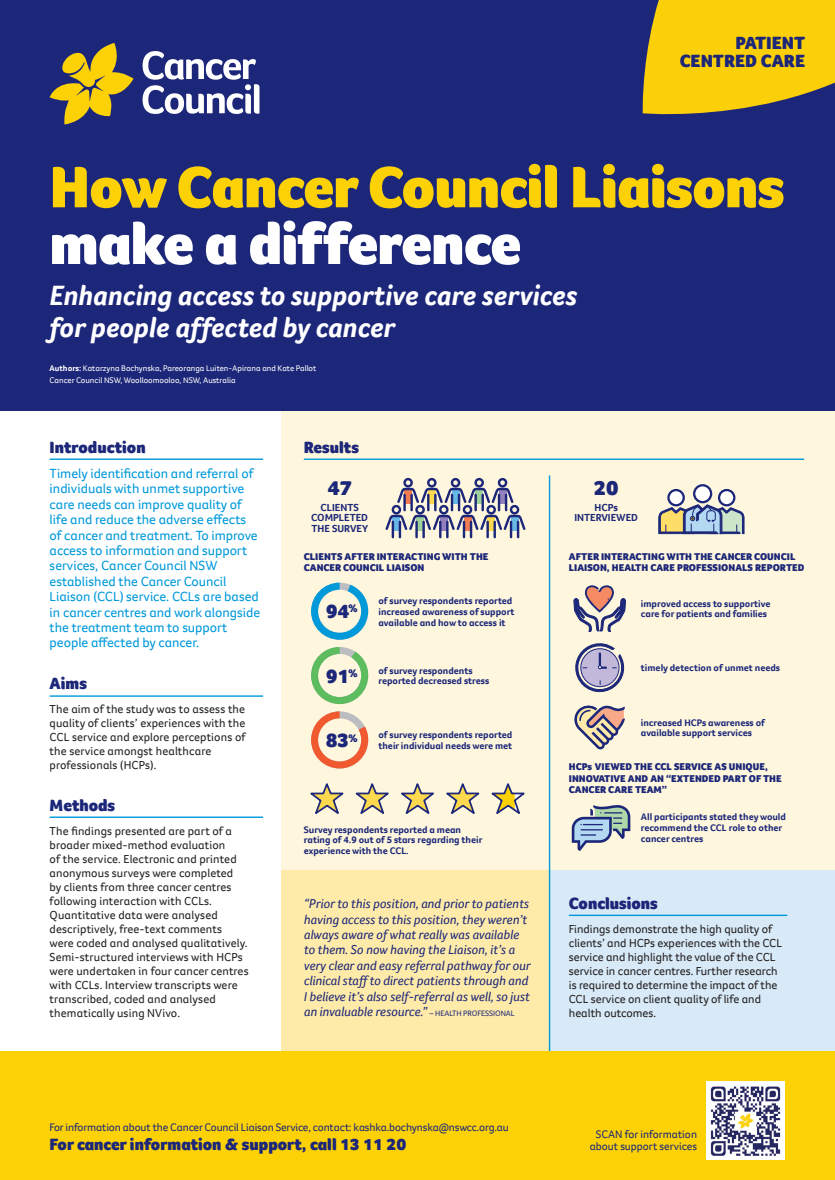
<style>
.page{position:relative;width:835px;height:1180px;background:#fff}
.page>*{position:absolute;margin:0;border:0;box-sizing:border-box;transform-origin:0 0}
.Body_copy{font:900 59.85px/56.7px "Foco CC";letter-spacing:-.01em;color:#fcd207}
.Body_copy-2{font:italic 700 28.7px/31.5px "Foco CC";color:#fff}
.t1{font:900 21px "Foco CC";color:#1d2779}
.t2{font:900 20.16px "Foco CC";color:#1d2779}
.t3{font:900 18.2px/17.8px "Foco CC";color:#1d2779;text-align:right}
.B_head{font:900 16.8px "Foco CC";color:#1d2779}
.Body_copy-3{font:13.65px/15.4px "Foco CC";color:#0099da}
.Body_copy-4{font:italic 13.3px/15.4px "Foco CC";letter-spacing:-.005em;color:#1d2779}
.Body_copy-5{font:11.9px/14px "Foco CC";letter-spacing:.01em;color:#231f20}
.Body_copy-6{font:11.2px/11.9px "Foco CC";letter-spacing:-.01em;color:#1d2779;text-align:center}
.t4{font:900 11.2px "Foco CC";color:#1d2779}
.t5{font:700 10.5px/10.8px "Foco CC";color:#1d2779;text-align:center}
.subhead{font:900 10.15px/11.2px "Foco CC";color:#1d2779}
.infographic_copy{font:700 9.8px/10.8px "Foco CC";color:#1d2779}
.Authors{font:8.4px "Foco CC";color:#fff}
.s1{color:#fff}
.s2{font-weight:700}
.s3{font-style:normal;font-size:8.05px}
</style>
<div class="page">
<div style="left:282px;top:619px;width:308px;height:561px;background:#feeba9"></div>
<div style="left:549px;top:619px;width:285px;height:561px;background:#d8eaf7"></div>
<div style="left:281px;top:264px;width:553px;height:606px;background:#fef7dd"></div>
<hr style="left:548px;top:475px;width:2px;height:584px;background:#0099da">
<div style="left:0;top:0;width:834px;height:410px;background:#1d2779"></div>
<svg style="left:50px;top:43px;width:83px;height:81px"></svg>
<svg style="left:142px;top:51px;width:117px;height:63px"></svg>
<svg style="left:642px;top:0;width:192px;height:115px"></svg>
<div style="left:0;top:1052px;width:834px;height:128px;background:#fcd207"></div>
<hr style="left:50px;top:458px;width:213px;height:2px;background:#0099da">
<hr style="left:50px;top:695px;width:213px;height:2px;background:#0099da">
<hr style="left:50px;top:816px;width:213px;height:2px;background:#0099da">
<hr style="left:304px;top:458px;width:500px;height:2px;background:#0099da">
<svg style="left:385px;top:477px;width:141px;height:62px"></svg>
<svg style="left:311px;top:582px;width:57px;height:58px"></svg>
<svg style="left:311px;top:647px;width:57px;height:57px"></svg>
<svg style="left:311px;top:711px;width:57px;height:57px"></svg>
<svg style="left:310px;top:783px;width:215px;height:31px"></svg>
<svg style="left:573px;top:585px;width:52px;height:47px"></svg>
<svg style="left:575px;top:643px;width:49px;height:50px"></svg>
<svg style="left:574px;top:705px;width:51px;height:44px"></svg>
<svg style="left:571px;top:805px;width:59px;height:46px"></svg>
<svg style="left:719px;top:490px;width:15px;height:15px"></svg>
<div style="left:717px;top:489px;width:18px;height:17px;border:2px solid #1d2779;border-radius:50%"></div>
<div style="left:668px;top:490px;width:15px;height:15px;background:#fff;border-radius:50%"></div>
<div style="left:667px;top:489px;width:17px;height:17px;border:2px solid #1d2779;border-radius:50%"></div>
<svg style="left:694px;top:485px;width:17px;height:17px"></svg>
<div style="left:693px;top:484px;width:19px;height:19px;border:2px solid #1d2779;border-radius:50%"></div>
<svg style="left:658px;top:504px;width:87px;height:30px"></svg>
<hr style="left:568px;top:914px;width:219px;height:2px;background:#0099da">
<img style="left:706px;top:1081px;width:78px;height:78px">
<h3 class="t3" style="left:679px;top:34px;width:127px">PATIENT<br>CENTRED CARE</h3>
<p class="Body_copy" style="left:50px;top:158px;width:736px">How Cancer Council Liaisons <span class="s1">make a difference</span></p>
<p class="Body_copy-2" style="left:50px;top:280px;width:529px">Enhancing access to supportive care services for people affected by cancer</p>
<p class="Authors" style="left:50px;top:363px;width:268px"><span class="s2">Authors:</span> Katarzyna Bochynska, Pareoranga Luiten-Apirana and Kate Pallot</p>
<p class="Authors" style="left:50px;top:375px;width:187px">Cancer Council NSW, Woolloomooloo, NSW, Australia</p>
<h2 class="B_head" style="left:50px;top:436px;width:97px">Introduction</h2>
<p class="Body_copy-3" style="left:50px;top:465px;width:212px">Timely identification and referral of individuals with unmet supportive care needs can improve quality of life and reduce the adverse effects of cancer and treatment. To improve access to information and support services, Cancer Council NSW established the Cancer Council Liaison (CCL) service. CCLs are based in cancer centres and work alongside the treatment team to support people affected by cancer.</p>
<h2 class="B_head" style="left:50px;top:672px;width:39px">Aims</h2>
<p class="Body_copy-5" style="left:50px;top:702px;width:198px">The aim of the study was to assess the quality of clients’ experiences with the CCL service and explore perceptions of the service amongst healthcare professionals (HCPs).</p>
<h2 class="B_head" style="left:50px;top:794px;width:67px">Methods</h2>
<p class="Body_copy-5" style="left:50px;top:823px;width:200px">The findings presented are part of a broader mixed-method evaluation<br>of the service. Electronic and printed anonymous surveys were completed<br>by clients from three cancer centres following interaction with CCLs.<br>Quantitative data were analysed descriptively, free-text comments were coded and analysed qualitatively.<br>Semi-structured interviews with HCPs were undertaken in four cancer centres with CCLs. Interview transcripts were transcribed, coded and analysed thematically using NVivo.</p>
<h2 class="B_head" style="left:304px;top:436px;width:57px">Results</h2>
<p class="t1" style="left:327px;top:473px;width:26px">47</p>
<p class="t5" style="left:311px;top:501px;width:58px">CLIENTS<br>COMPLETED<br>THE SURVEY</p>
<p class="subhead" style="left:304px;top:550px;width:186px">CLIENTS AFTER INTERACTING WITH THE<br>CANCER COUNCIL LIAISON</p>
<p class="t4" style="left:348px;top:601px;width:11px">%</p>
<p class="t2" style="left:326px;top:598px;width:25px">94</p>
<p class="infographic_copy" style="left:378px;top:595px;width:137px">of survey respondents reported increased awareness of support available and how to access it</p>
<p class="t2" style="left:326px;top:663px;width:33px">91<sup>%</sup></p>
<p class="infographic_copy" style="left:378px;top:665px;width:112px">of survey respondents reported decreased stress</p>
<p class="t2" style="left:326px;top:727px;width:33px">83<sup>%</sup></p>
<p class="infographic_copy" style="left:378px;top:729px;width:135px">of survey respondents reported their individual needs were met</p>
<p class="infographic_copy" style="left:304px;top:823px;width:180px">Survey respondents reported a mean rating of 4.9 out of 5 stars regarding their experience with the CCL.</p>
<p class="Body_copy-4" style="left:304px;top:896px;width:228px">“Prior to this position, and prior to patients having access to this position, they weren’t always aware of what really was available to them. So now having the Liaison, it’s a very clear and easy referral pathway for our clinical staff to direct patients through and I believe it’s also self-referral as well, so just an invaluable resource.” <span class="s3">– HEALTH PROFESSIONAL</span></p>
<p class="t1" style="left:594px;top:473px;width:26px">20</p>
<p class="t5" style="left:574px;top:501px;width:65px">HCPs<br>INTERVIEWED</p>
<p class="subhead" style="left:568px;top:550px;width:237px">AFTER INTERACTING WITH THE CANCER COUNCIL<br>LIAISON, HEALTH CARE PROFESSIONALS REPORTED</p>
<p class="infographic_copy" style="left:640px;top:598px;width:131px">improved access to supportive care for patients and families</p>
<p class="infographic_copy" style="left:640px;top:662px;width:141px">timely detection of unmet needs</p>
<p class="infographic_copy" style="left:640px;top:716px;width:126px">increased HCPs awareness of available support services</p>
<h2 class="subhead" style="left:568px;top:761px;width:214px">HCPs VIEWED THE CCL SERVICE AS UNIQUE,<br>INNOVATIVE AND AN “EXTENDED PART OF THE<br>CANCER CARE TEAM”</h2>
<p class="infographic_copy" style="left:640px;top:811px;width:146px">All participants stated they would recommend the CCL role to other cancer centres</p>
<h2 class="B_head" style="left:568px;top:892px;width:90px">Conclusions</h2>
<p class="Body_copy-5" style="left:568px;top:921px;width:215px">Findings demonstrate the high quality of clients’ and HCPs experiences with the CCL service and highlight the value of the CCL service in cancer centres. Further research is required to determine the impact of the CCL service on client quality of life and health outcomes.</p>
<p class="Body_copy-6" style="left:50px;top:1121px;width:460px">For information about the Cancer Council Liaison Service, contact: kashka.bochynska@nswcc.org.au</p>
<p class="B_head" style="left:50px;top:1133px;width:358px">For cancer information &amp; support, call 13 11 20</p>
<p class="Body_copy-6" style="left:589px;top:1128px;width:109px">SCAN for information about support services</p>
</div>
